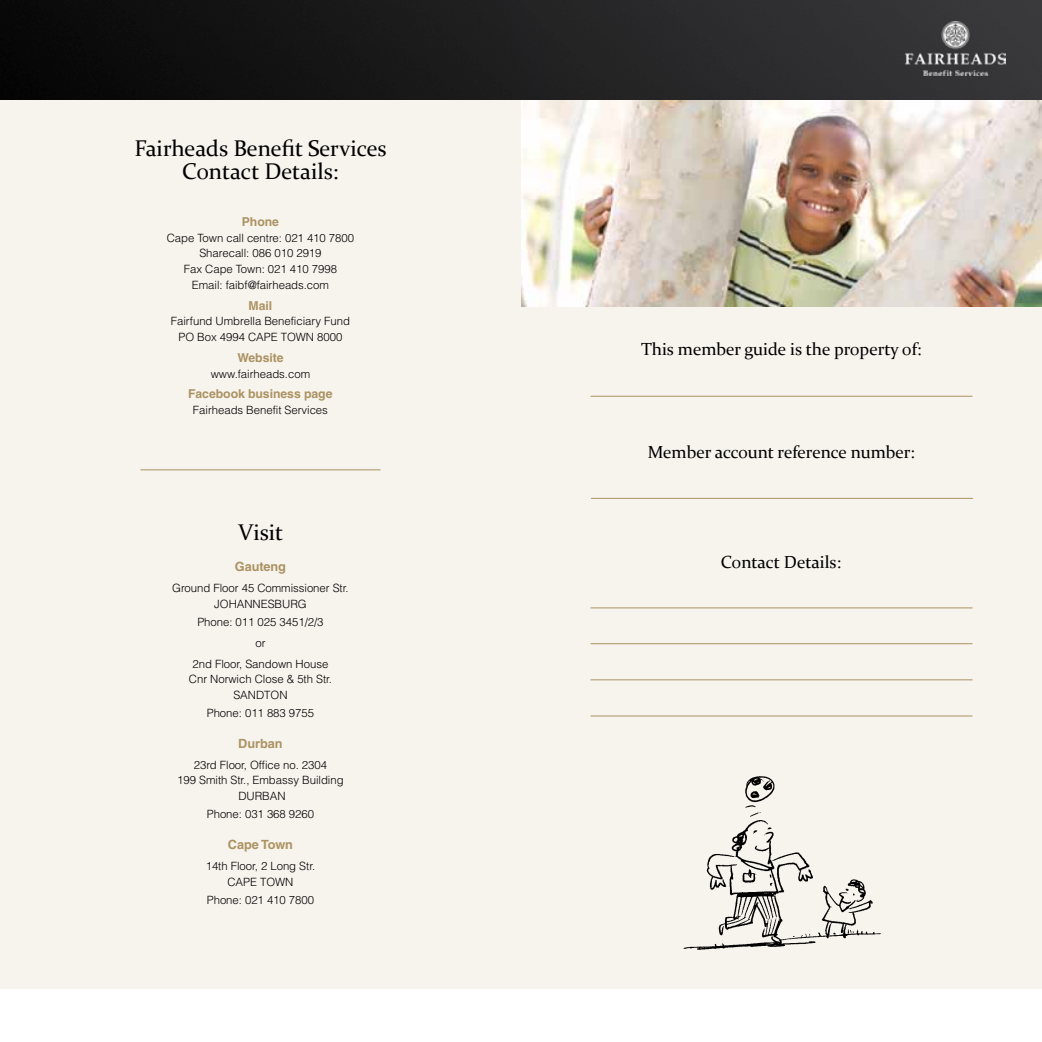
<style>
.page{position:relative;width:1042px;height:1042px;background:#fff}
.page>*{position:absolute;margin:0;border:0;box-sizing:border-box;transform-origin:0 0}
.t1{font:22.75px/22.8px "Constantia";letter-spacing:-.005em;color:#000;text-align:center}
.t2{font:17.5px "Constantia";letter-spacing:-.005em;color:#000}
.t3{font:700 12.78px "Helvetica LT Std";letter-spacing:-.005em;color:#ab9362}
.t4{font:700 12.25px "Helvetica LT Std";letter-spacing:-.005em;color:#ab9362}
.t5{font:300 11.38px/15.8px "Helvetica LT Std";letter-spacing:-.005em;color:#000;text-align:center}
</style>
<div class="page">
<div style="left:0;top:0;width:1042px;height:988px;background:#f7f3ed"></div>
<img style="left:0;top:0;width:1042px;height:99px">
<img style="left:905px;top:21px;width:100px;height:55px">
<hr style="left:590px;top:396px;width:382px;height:1px;background:#ab9362">
<img style="left:521px;top:100px;width:521px;height:206px">
<img style="left:683px;top:776px;width:198px;height:174px">
<hr style="left:591px;top:498px;width:382px;height:1px;background:#ab9362">
<hr style="left:590px;top:607px;width:382px;height:1px;background:#ab9362">
<hr style="left:140px;top:469px;width:240px;height:1px;background:#ab9362">
<hr style="left:590px;top:643px;width:382px;height:1px;background:#ab9362">
<hr style="left:590px;top:679px;width:382px;height:1px;background:#ab9362">
<hr style="left:590px;top:715px;width:382px;height:1px;background:#ab9362">
<h1 class="t1" style="left:135px;top:136px;width:254px">Fairheads Benefit Services<br>Contact Details:</h1>
<p class="t4" style="left:242px;top:214px;width:39px">Phone</p>
<p class="t5" style="left:167px;top:230px;width:189px">Cape Town call centre: 021 410 7800<br>Sharecall: 086 010 2919<br>Fax Cape Town: 021 410 7998<br>Email: faibf@fairheads.com</p>
<p class="t4" style="left:249px;top:298px;width:25px">Mail</p>
<p class="t5" style="left:171px;top:313px;width:181px">Fairfund Umbrella Beneficiary Fund<br>PO Box 4994 CAPE TOWN 8000</p>
<p class="t4" style="left:237px;top:350px;width:48px">Website</p>
<p class="t5" style="left:211px;top:365px;width:101px">www.fairheads.com</p>
<p class="t4" style="left:188px;top:386px;width:146px">Facebook business page</p>
<p class="t5" style="left:193px;top:402px;width:136px">Fairheads Benefit Services</p>
<h1 class="t1" style="left:238px;top:520px;width:47px">Visit</h1>
<p class="t3" style="left:235px;top:559px;width:53px">Gauteng</p>
<p class="t5" style="left:172px;top:580px;width:178px">Ground Floor 45 Commissioner Str.<br>JOHANNESBURG</p>
<p class="t5" style="left:192px;top:612px;width:137px;line-height:20.7px">Phone: 011 025 3451/2/3 or<br>2nd Floor, Sandown House</p>
<p class="t5" style="left:189px;top:671px;width:145px">Cnr Norwich Close &amp; 5th Str.<br>SANDTON</p>
<p class="t5" style="left:207px;top:705px;width:109px">Phone: 011 883 9755</p>
<p class="t3" style="left:238px;top:735px;width:46px">Durban</p>
<p class="t5" style="left:177px;top:756px;width:168px">23rd Floor, Office no. 2304<br>199 Smith Str., Embassy Building<br>DURBAN</p>
<p class="t5" style="left:207px;top:806px;width:109px">Phone: 031 368 9260</p>
<p class="t3" style="left:228px;top:837px;width:66px">Cape Town</p>
<p class="t5" style="left:206px;top:858px;width:111px">14th Floor, 2 Long Str.<br>CAPE TOWN</p>
<p class="t5" style="left:207px;top:892px;width:109px">Phone: 021 410 7800</p>
<h2 class="t2" style="left:641px;top:337px;width:282px">This member guide is the property of:</h2>
<h2 class="t2" style="left:648px;top:440px;width:269px">Member account reference number:</h2>
<h2 class="t2" style="left:721px;top:550px;width:122px">Contact Details:</h2>
</div>
